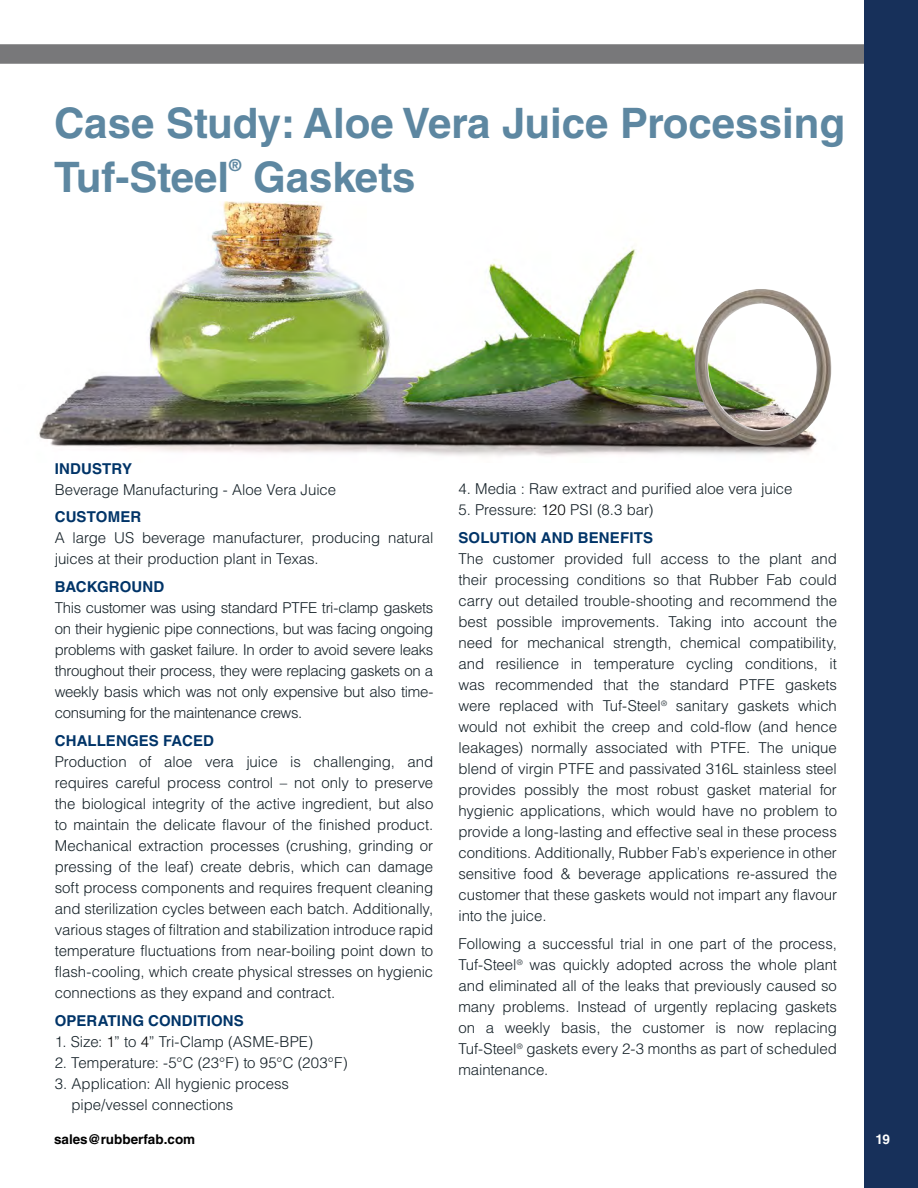
<style>
.page{position:relative;width:918px;height:1188px;background:#fff}
.page>*{position:absolute;margin:0;border:0;box-sizing:border-box;transform-origin:0 0}
.t1{font:700 42px/54px "Helvetica LT Std";color:#5d87a1}
.t2{font:700 16.5px "Helvetica LT Std";color:#5d87a1}
.t3{font:300 15px/21px "Helvetica LT Std";letter-spacing:-.005em;color:#152128;text-align:justify}
.t4{font:700 15px "Helvetica LT Std";letter-spacing:.01em;color:#003468}
.t5{font:700 13.5px "Helvetica LT Std";color:#000}
.t6{font:700 13.5px "Helvetica LT Std";color:#fff}
.s1{color:#000}
.s2{font-weight:700;color:#003468}
</style>
<div class="page">
<div style="left:864px;top:0;width:54px;height:1188px;background:#17305a"></div>
<div style="left:0;top:44px;width:864px;height:20px;background:#78787a"></div>
<img style="left:39px;top:201px;width:774px;height:255px">
<img style="left:695px;top:289px;width:137px;height:157px">
<h1 class="t1" style="left:54px;top:96px;width:793px">Case Study: Aloe Vera Juice Processing<br>Tuf-Steel</h1>
<p class="t2" style="left:229px;top:155px;width:14px">®</p>
<h1 class="t1" style="left:253px;top:150px;width:164px">Gaskets</h1>
<p class="t4" style="left:55px;top:459px;width:79px">INDUSTRY</p>
<p class="t3" style="left:55px;top:479px;width:283px">Beverage Manufacturing - Aloe Vera Juice</p>
<p class="t4" style="left:55px;top:508px;width:88px">CUSTOMER</p>
<p class="t3" style="left:55px;top:527px;width:380px">A large US beverage manufacturer, producing natural juices at their production plant in Texas.</p>
<p class="t4" style="left:55px;top:578px;width:111px">BACKGROUND</p>
<p class="t3" style="left:55px;top:597px;width:380px">This customer was using standard PTFE tri-clamp gaskets on their hygienic pipe connections, but was facing ongoing problems with gasket failure. In order to avoid severe leaks throughout their process, they were replacing gaskets on a weekly basis which was not only expensive but also time&shy;consuming for the maintenance crews.</p>
<p class="t4" style="left:55px;top:731px;width:161px">CHALLENGES FACED</p>
<p class="t3" style="left:55px;top:751px;width:380px">Production of aloe vera juice is challenging, and requires careful process control – not only to preserve the biological integrity of the active ingredient, but also to maintain the delicate flavour of the finished product.<br>Mechanical extraction processes (crushing, grinding or pressing of the leaf) create debris, which can damage soft process components and requires frequent cleaning and sterilization cycles between each batch. Additionally, various stages of filtration and stabilization introduce rapid temperature fluctuations from near-boiling point down to flash-cooling, which create physical stresses on hygienic connections as they expand and contract.</p>
<p class="t4" style="left:55px;top:1011px;width:191px">OPERATING CONDITIONS</p>
<p class="t3" style="left:55px;top:1031px;width:260px">1. Size: <span class="s1">1</span>” to <span class="s1">4</span>” Tri-Clamp (ASME-BPE)</p>
<p class="t3" style="left:55px;top:1052px;width:295px">2. Temperature: -5°C (23°F) to 95°C (203°F)</p>
<p class="t3" style="left:72px;top:1073px;width:219px;text-indent:-17px">3. Application: All hygienic process pipe/vessel connections</p>
<p class="t3" style="left:458px;top:478px;width:336px">4. Media : Raw extract and purified aloe vera juice</p>
<p class="t3" style="left:458px;top:496px;width:197px;line-height:27.8px">5. Pressure: <span class="s1">120</span> PSI (8.3 bar)<br><span class="s2">SOLUTION AND BENEFITS</span></p>
<p class="t3" style="left:458px;top:548px;width:380px">The customer provided full access to the plant and their processing conditions so that Rubber Fab could carry out detailed trouble-shooting and recommend the best possible improvements. Taking into account the need for mechanical strength, chemical compatibility, and resilience in temperature cycling conditions, it was recommended that the standard PTFE gaskets were replaced with Tuf-Steel<sup>®</sup> sanitary gaskets which would not exhibit the creep and cold-flow (and hence leakages) normally associated with PTFE. The unique blend of virgin PTFE and passivated 316L stainless steel provides possibly the most robust gasket material for hygienic applications, which would have no problem to provide a long-lasting and effective seal in these process conditions. Additionally, Rubber Fab’s experience in other sensitive food &amp; beverage applications re-assured the customer that these gaskets would not impart any flavour into the juice.</p>
<p class="t3" style="left:458px;top:933px;width:380px">Following a successful trial in one part of the process, Tuf-Steel<sup>®</sup> was quickly adopted across the whole plant and eliminated all of the leaks that previously caused so many problems. Instead of urgently replacing gaskets on a weekly basis, the customer is now replacing Tuf-Steel<sup>®</sup> gaskets every 2-3 months as part of scheduled maintenance.</p>
<p class="t5" style="left:54px;top:1131px;width:143px">sales@rubberfab.com</p>
<p class="t6" style="left:875px;top:1131px;width:16px">19</p>
</div>
